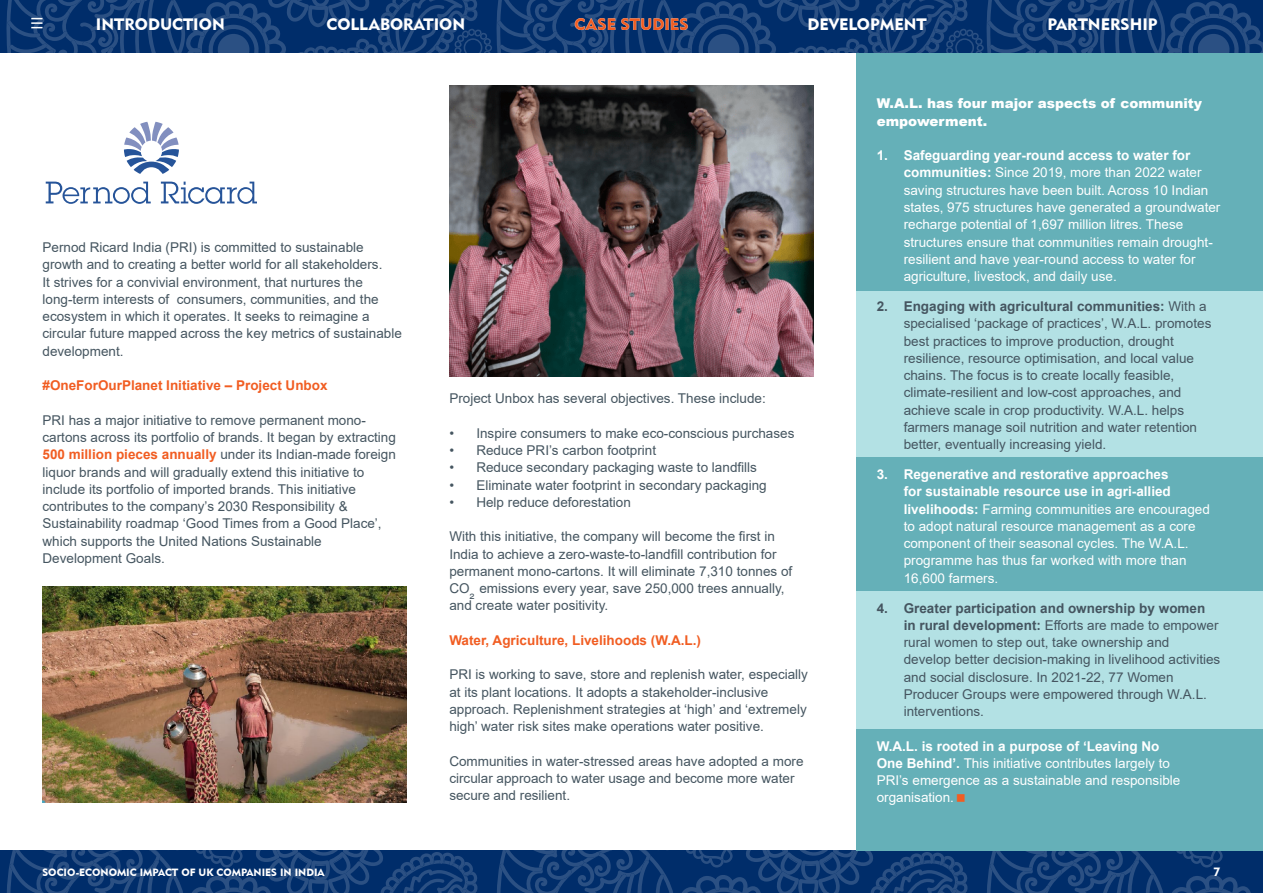
<style>
.page{position:relative;width:1263px;height:893px;background:#fff}
.page>*{position:absolute;margin:0;border:0;box-sizing:border-box;transform-origin:0 0}
.t1{font:16.5px "Geometric 415 BT Black A";color:#fff}
.t2{font:16.5px "Geometric 415 BT Black A";color:#f15d22}
.t3{font:13.5px/17.2px "Arial";color:#455560}
.t4{font:13.5px/17.2px "Arial";color:#fff}
.t5{font:700 13.5px "Arial";color:#f15d22}
.t6{font:900 13.5px/17.2px "Arial";color:#fff}
.t7{font:12px "Geometric 415 BT Black A";color:#fff}
.t8{font:10.5px "Geometric 415 BT Black A";color:#fff}
.s1{font-weight:700;color:#f15d22}
.s2{font-weight:700}
</style>
<div class="page">
<div style="left:0;top:850px;width:1263px;height:43px;background:#002d6a"></div>
<svg style="left:982px;top:850px;width:281px;height:43px"></svg>
<svg style="left:497px;top:850px;width:471px;height:43px"></svg>
<svg style="left:7px;top:850px;width:471px;height:43px"></svg>
<svg style="left:2px;top:0;width:1261px;height:53px;background:#0f3972"></svg>
<svg style="left:46px;top:122px;width:211px;height:82px"></svg>
<div style="left:856px;top:53px;width:407px;height:238px;background:#65b0b8"></div>
<div style="left:856px;top:291px;width:407px;height:166px;background:#b3e1e4"></div>
<div style="left:856px;top:457px;width:407px;height:134px;background:#65b0b8"></div>
<div style="left:856px;top:591px;width:407px;height:138px;background:#b3e1e4"></div>
<div style="left:856px;top:729px;width:407px;height:121px;background:#65b0b8"></div>
<img style="left:43px;top:587px;width:364px;height:215px">
<img style="left:449px;top:85px;width:365px;height:291px">
<p class="t1" style="left:96px;top:14px;width:130px">INTRODUCTION</p>
<p class="t1" style="left:327px;top:14px;width:140px">COLLABORATION</p>
<p class="t1" style="left:807px;top:14px;width:121px">DEVELOPMENT</p>
<p class="t1" style="left:1047px;top:14px;width:112px">PARTNERSHIP</p>
<p class="t2" style="left:574px;top:14px;width:115px">CASE STUDIES</p>
<p class="t3" style="left:43px;top:239px;width:361px">Pernod Ricard India (PRI) is committed to sustainable growth and to creating a better world for all stakeholders.<br>It strives for a convivial environment, that nurtures the long-term interests of consumers, communities, and the ecosystem in which it operates. It seeks to reimagine a circular future mapped across the key metrics of sustainable development.</p>
<p class="t5" style="left:43px;top:376px;width:287px">#OneForOurPlanet Initiative – Project Unbox</p>
<p class="t3" style="left:43px;top:411px;width:355px">PRI has a major initiative to remove permanent mono&shy;cartons across its portfolio of brands. It began by extracting <span class="s1">500 million pieces annually</span> under its Indian-made foreign liquor brands and will gradually extend this initiative to include its portfolio of imported brands. This initiative contributes to the company’s 2030 Responsibility &amp; Sustainability roadmap ‘Good Times from a Good Place’, which supports the United Nations Sustainable Development Goals.</p>
<p class="t3" style="left:449px;top:390px;width:318px">Project Unbox has several objectives. These include:</p>
<p class="t3" style="left:449px;top:424px;width:347px">• Inspire consumers to make eco-conscious purchases</p>
<p class="t3" style="left:449px;top:442px;width:208px">• Reduce PRI’s carbon footprint</p>
<p class="t3" style="left:449px;top:459px;width:309px">• Reduce secondary packaging waste to landfills</p>
<p class="t3" style="left:449px;top:476px;width:319px">• Eliminate water footprint in secondary packaging</p>
<p class="t3" style="left:449px;top:493px;width:183px">• Help reduce deforestation</p>
<p class="t3" style="left:449px;top:528px;width:344px">With this initiative, the company will become the first in India to achieve a zero-waste-to-landfill contribution for permanent mono-cartons. It will eliminate 7,310 tonnes of CO<sub>2</sub> emissions every year, save 250,000 trees annually, and create water positivity.</p>
<p class="t5" style="left:449px;top:630px;width:253px">Water, Agriculture, Livelihoods (W.A.L.)</p>
<p class="t3" style="left:449px;top:666px;width:360px">PRI is working to save, store and replenish water, especially at its plant locations. It adopts a stakeholder-inclusive approach. Replenishment strategies at ‘high’ and ‘extremely high’ water risk sites make operations water positive.</p>
<p class="t3" style="left:449px;top:752px;width:356px">Communities in water-stressed areas have adopted a more circular approach to water usage and become more water secure and resilient.</p>
<p class="t6" style="left:877px;top:95px;width:327px">W.A.L. has four major aspects of community empowerment.</p>
<p class="t4" style="left:904px;top:147px;width:318px;text-indent:-27px"><span class="s2">1. Safeguarding year-round access to water for communities:</span> Since 2019, more than 2022 water saving structures have been built. Across 10 Indian states, 975 structures have generated a groundwater recharge potential of 1,697 million litres. These structures ensure that communities remain drought&shy;resilient and have year-round access to water for agriculture, livestock, and daily use.</p>
<p class="t3" style="left:904px;top:298px;width:309px;text-indent:-27px"><span class="s2">2. Engaging with agricultural communities:</span> With a specialised ‘package of practices’, W.A.L. promotes best practices to improve production, drought resilience, resource optimisation, and local value chains. The focus is to create locally feasible, climate-resilient and low-cost approaches, and achieve scale in crop productivity. W.A.L. helps farmers manage soil nutrition and water retention better, eventually increasing yield.</p>
<p class="t4" style="left:904px;top:466px;width:308px;text-indent:-27px"><span class="s2">3. Regenerative and restorative approaches<br>for sustainable resource use in agri-allied livelihoods:</span> Farming communities are encouraged to adopt natural resource management as a core component of their seasonal cycles. The W.A.L. programme has thus far worked with more than 16,600 farmers.</p>
<p class="t3" style="left:904px;top:599px;width:318px;text-indent:-27px"><span class="s2">4. Greater participation and ownership by women in rural development:</span> Efforts are made to empower rural women to step out, take ownership and<br>develop better decision-making in livelihood activities and social disclosure. In 2021-22, 77 Women Producer Groups were empowered through W.A.L. interventions.</p>
<p class="t4" style="left:877px;top:737px;width:305px"><span class="s2">W.A.L. is rooted in a purpose of ‘Leaving No One Behind’.</span> This initiative contributes largely to PRI’s emergence as a sustainable and responsible organisation.</p>
<p class="t8" style="left:43px;top:866px;width:284px">SOCIO-ECONOMIC IMPACT OF UK COMPANIES IN INDIA</p>
<p class="t7" style="left:1213px;top:864px;width:8px">7</p>
</div>
